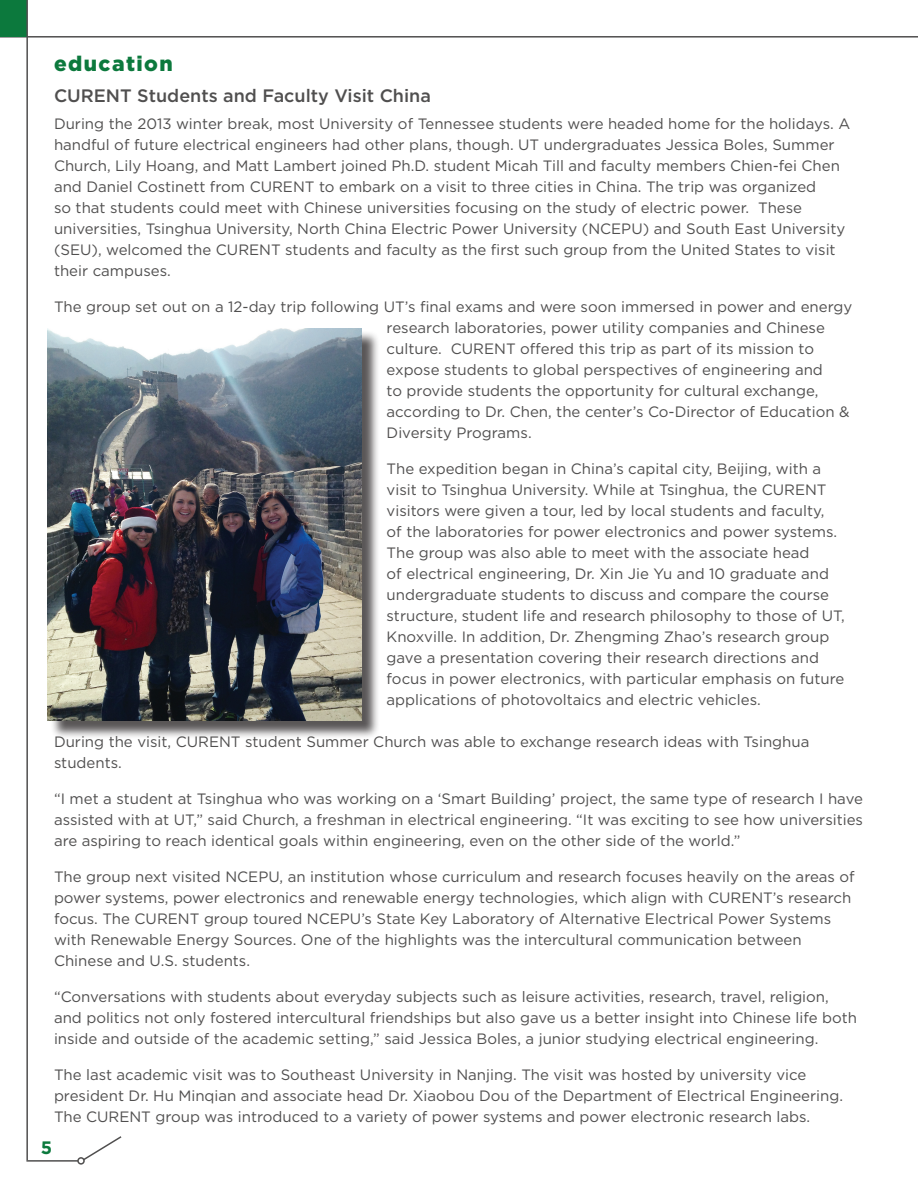
<style>
.page{position:relative;width:918px;height:1188px;background:#fff}
.page>*{position:absolute;margin:0;border:0;box-sizing:border-box;transform-origin:0 0}
.t1{font:900 21px "Gotham";letter-spacing:.07em;color:#0c793d}
.t2{font:500 18px "Gotham";color:#504f4f}
.t3{font:700 18px "Gotham";color:#0c793d}
.t4{font:15px/21px "Gotham";color:#504f4f}
</style>
<div class="page">
<hr style="left:0;top:36px;width:918px;height:2px;background:#504f4f">
<div style="left:0;top:0;width:26px;height:36px;background:#0c793d"></div>
<hr style="left:26px;top:0;width:2px;height:1160px;background:#504f4f">
<svg style="left:83px;top:1136px;width:39px;height:24px"></svg>
<hr style="left:26px;top:1160px;width:52px;height:2px;background:#504f4f">
<div style="left:77px;top:1157px;width:8px;height:8px;border:2px solid #504f4f;border-radius:50%"></div>
<div style="left:50px;top:331px;width:330px;height:409px;background:#231f20;opacity:.75"></div>
<img style="left:48px;top:328px;width:313px;height:393px">
<h1 class="t1" style="left:54px;top:49px;width:120px">education</h1>
<p class="t2" style="left:54px;top:84px;width:378px">CURENT Students and Faculty Visit China</p>
<p class="t4" style="left:54px;top:113px;width:798px">During the 2013 winter break, most University of Tennessee students were headed home for the holidays. A handful of future electrical engineers had other plans, though. UT undergraduates Jessica Boles, Summer Church, Lily Hoang, and Matt Lambert joined Ph.D. student Micah Till and faculty members Chien-fei Chen and Daniel Costinett from CURENT to embark on a visit to three cities in China. The trip was organized<br>so that students could meet with Chinese universities focusing on the study of electric power. These universities, Tsinghua University, North China Electric Power University (NCEPU) and South East University (SEU), welcomed the CURENT students and faculty as the first such group from the United States to visit their campuses.</p>
<p class="t4" style="left:387px;top:296px;width:467px;text-indent:-333px">The group set out on a 12-day trip following UT’s final exams and were soon immersed in power and energy research laboratories, power utility companies and Chinese culture. CURENT offered this trip as part of its mission to expose students to global perspectives of engineering and<br>to provide students the opportunity for cultural exchange, according to Dr. Chen, the center’s Co-Director of Education &amp; Diversity Programs.</p>
<p class="t4" style="left:387px;top:458px;width:460px">The expedition began in China’s capital city, Beijing, with a visit to Tsinghua University. While at Tsinghua, the CURENT visitors were given a tour, led by local students and faculty,<br>of the laboratories for power electronics and power systems.<br>The group was also able to meet with the associate head<br>of electrical engineering, Dr. Xin Jie Yu and 10 graduate and undergraduate students to discuss and compare the course structure, student life and research philosophy to those of UT, Knoxville. In addition, Dr. Zhengming Zhao’s research group gave a presentation covering their research directions and focus in power electronics, with particular emphasis on future applications of photovoltaics and electric vehicles.</p>
<p class="t4" style="left:54px;top:731px;width:757px">During the visit, CURENT student Summer Church was able to exchange research ideas with Tsinghua students.</p>
<p class="t4" style="left:54px;top:788px;width:811px;text-align:justify">“I met a student at Tsinghua who was working on a ‘Smart Building’ project, the same type of research I have assisted with at UT,” said Church, a freshman in electrical engineering. “It was exciting to see how universities are aspiring to reach identical goals within engineering, even on the other side of the world.”</p>
<p class="t4" style="left:54px;top:866px;width:802px">The group next visited NCEPU, an institution whose curriculum and research focuses heavily on the areas of power systems, power electronics and renewable energy technologies, which align with CURENT’s research focus. The CURENT group toured NCEPU’s State Key Laboratory of Alternative Electrical Power Systems with Renewable Energy Sources. One of the highlights was the intercultural communication between Chinese and U.S. students.</p>
<p class="t4" style="left:54px;top:986px;width:805px">“Conversations with students about everyday subjects such as leisure activities, research, travel, religion, and politics not only fostered intercultural friendships but also gave us a better insight into Chinese life both inside and outside of the academic setting,” said Jessica Boles, a junior studying electrical engineering.</p>
<p class="t4" style="left:54px;top:1064px;width:791px">The last academic visit was to Southeast University in Nanjing. The visit was hosted by university vice president Dr. Hu Minqian and associate head Dr. Xiaobou Dou of the Department of Electrical Engineering.<br>The CURENT group was introduced to a variety of power systems and power electronic research labs.</p>
<p class="t3" style="left:41px;top:1135px;width:13px">5</p>
</div>
